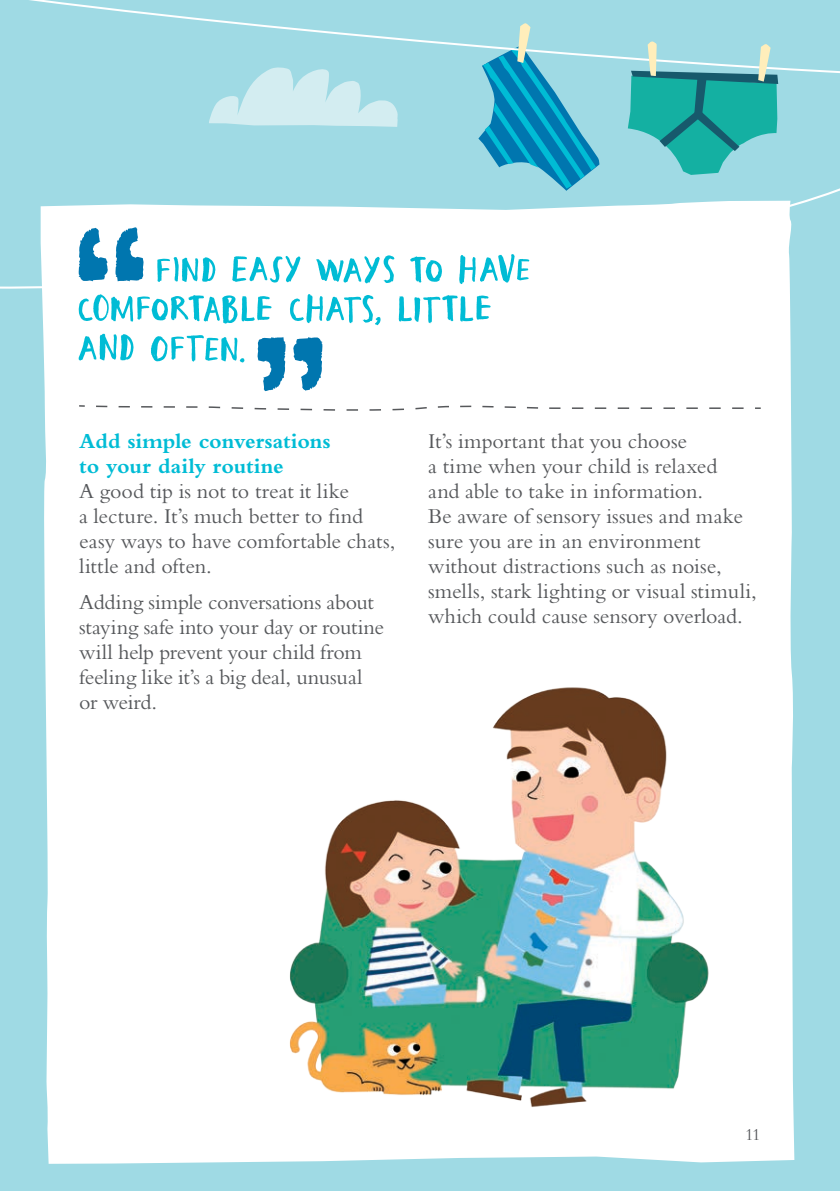
<style>
.page{position:relative;width:840px;height:1191px;background:#fff}
.page>*{position:absolute;margin:0;border:0;box-sizing:border-box;transform-origin:0 0}
.t1{font:22px/25px "Bembo";letter-spacing:-.005em;color:#56585b}
.t2{font:700 22px/25px "Bembo";letter-spacing:-.005em;color:#00bcd5}
.t3{font:17.2px "Bembo";color:#56585b}
</style>
<div class="page">
<div style="left:0;top:0;width:839px;height:1191px;background:#9fdae4"></div>
<div style="left:41px;top:201px;width:753px;height:962px;background:#fff"></div>
<svg style="left:586px;top:232px;width:45px;height:20px"></svg>
<img style="left:266px;top:671px;width:459px;height:452px">
<svg style="left:209px;top:79px;width:189px;height:48px"></svg>
<svg style="left:29px;top:0;width:810px;height:79px"></svg>
<svg style="left:478px;top:23px;width:299px;height:168px"></svg>
<svg style="left:78px;top:228px;width:30px;height:54px"></svg>
<svg style="left:115px;top:227px;width:29px;height:55px"></svg>
<svg style="left:157px;top:257px;width:58px;height:25px"></svg>
<svg style="left:293px;top:336px;width:30px;height:55px"></svg>
<svg style="left:257px;top:336px;width:29px;height:56px"></svg>
<svg style="left:398px;top:295px;width:92px;height:28px"></svg>
<svg style="left:410px;top:256px;width:32px;height:27px"></svg>
<svg style="left:151px;top:335px;width:93px;height:28px"></svg>
<svg style="left:79px;top:294px;width:192px;height:30px"></svg>
<svg style="left:290px;top:294px;width:90px;height:31px"></svg>
<svg style="left:316px;top:255px;width:78px;height:28px"></svg>
<svg style="left:232px;top:256px;width:68px;height:27px"></svg>
<svg style="left:79px;top:334px;width:55px;height:27px"></svg>
<svg style="left:459px;top:254px;width:70px;height:30px"></svg>
<svg style="left:78px;top:404px;width:683px;height:7px"></svg>
<p class="t2" style="left:79px;top:428px;width:253px">Add simple conversations to your daily routine</p>
<p class="t1" style="left:79px;top:478px;width:317px">A good tip is not to treat it like<br>a lecture. It’s much better to find easy ways to have comfortable chats, little and often.</p>
<p class="t1" style="left:79px;top:589px;width:306px">Adding simple conversations about staying safe into your day or routine will help prevent your child from feeling like it’s a big deal, unusual or weird.</p>
<p class="t1" style="left:428px;top:428px;width:330px">It’s important that you choose<br>a time when your child is relaxed<br>and able to take in information.<br>Be aware of sensory issues and make sure you are in an environment without distractions such as noise, smells, stark lighting or visual stimuli, which could cause sensory overload.</p>
<p class="t3" style="left:744px;top:1124px;width:17px">11</p>
</div>
